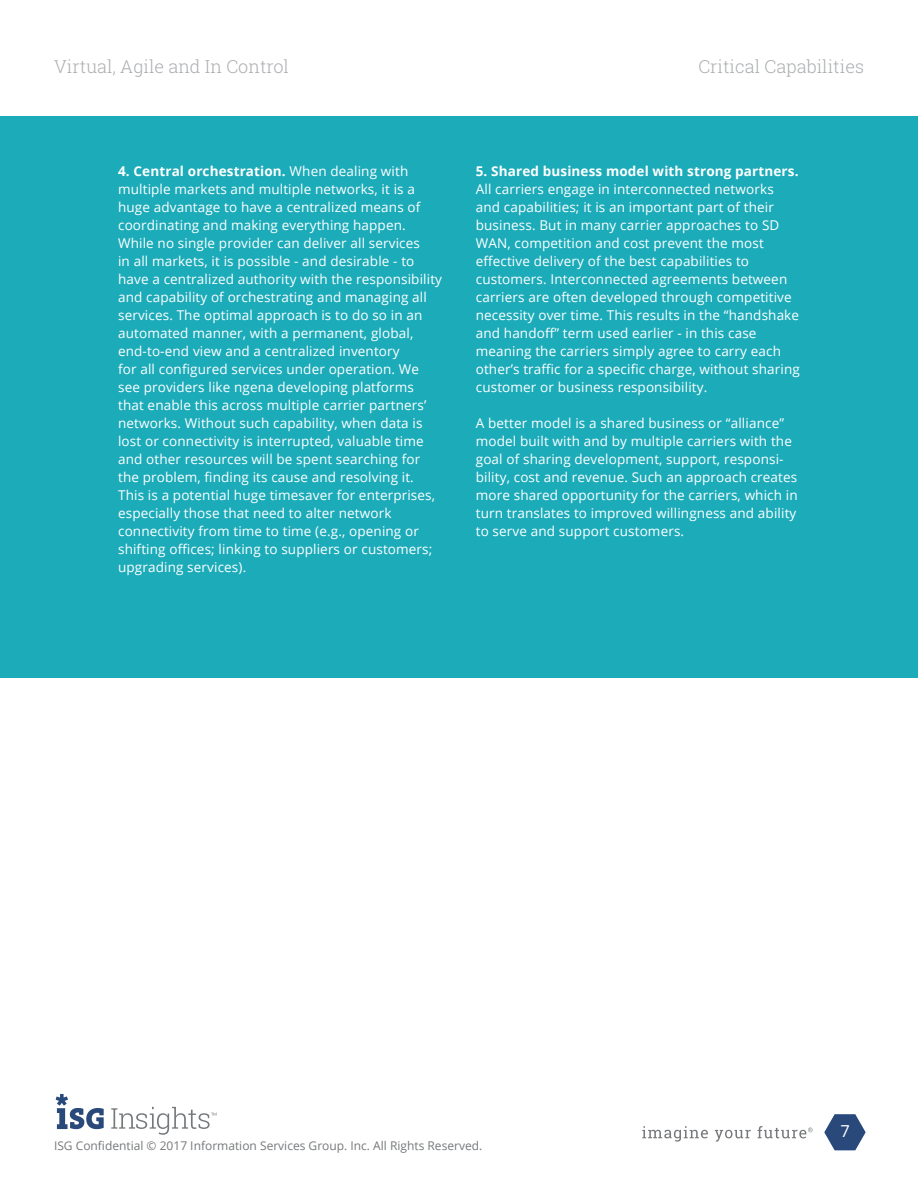
<style>
.page{position:relative;width:918px;height:1188px;background:#fff}
.page>*{position:absolute;margin:0;border:0;box-sizing:border-box;transform-origin:0 0}
.t1{font:300 18px "Roboto Slab";color:#abadb0}
.t2{font:16.5px "Open Sans";color:#fff}
.t3{font:13.5px/18px "Open Sans";letter-spacing:.01em;color:#fff}
.t4{font:700 13.5px "Open Sans";letter-spacing:.01em;color:#fff}
.t5{font:12px "Open Sans";color:#76787b}
.s1{font-weight:700}
</style>
<div class="page">
<svg style="left:111px;top:1107px;width:105px;height:28px"></svg>
<svg style="left:56px;top:1094px;width:48px;height:35px"></svg>
<div style="left:0;top:116px;width:918px;height:562px;background:#1cabb9"></div>
<svg style="left:642px;top:1126px;width:66px;height:16px"></svg>
<svg style="left:715px;top:1130px;width:36px;height:12px"></svg>
<svg style="left:758px;top:1126px;width:55px;height:12px"></svg>
<svg style="left:824px;top:1114px;width:42px;height:36px"></svg>
<h1 class="t1" style="left:54px;top:54px;width:236px">Virtual, Agile and In Control</h1>
<h1 class="t1" style="left:698px;top:54px;width:167px">Critical Capabilities</h1>
<p class="t3" style="left:118px;top:162px;width:325px"><span class="s1">4. Central orchestration.</span> When dealing with multiple markets and multiple networks, it is a huge advantage to have a centralized means of coordinating and making everything happen.<br>While no single provider can deliver all services<br>in all markets, it is possible - and desirable - to have a centralized authority with the responsibility and capability of orchestrating and managing all services. The optimal approach is to do so in an automated manner, with a permanent, global, end-to-end view and a centralized inventory<br>for all configured services under operation. We see providers like ngena developing platforms that enable this across multiple carrier partners’ networks. Without such capability, when data is lost or connectivity is interrupted, valuable time and other resources will be spent searching for the problem, finding its cause and resolving it.<br>This is a potential huge timesaver for enterprises, especially those that need to alter network connectivity from time to time (e.g., opening or shifting offices; linking to suppliers or customers; upgrading services).</p>
<p class="t4" style="left:476px;top:162px;width:324px">5. Shared business model with strong partners.</p>
<p class="t3" style="left:476px;top:180px;width:326px">All carriers engage in interconnected networks and capabilities; it is an important part of their business. But in many carrier approaches to SD WAN, competition and cost prevent the most effective delivery of the best capabilities to customers. Interconnected agreements between carriers are often developed through competitive necessity over time. This results in the “handshake and handoff” term used earlier - in this case meaning the carriers simply agree to carry each other’s traffic for a specific charge, without sharing customer or business responsibility.</p>
<p class="t3" style="left:476px;top:414px;width:323px">A better model is a shared business or “alliance” model built with and by multiple carriers with the goal of sharing development, support, responsi&shy;bility, cost and revenue. Such an approach creates more shared opportunity for the carriers, which in turn translates to improved willingness and ability to serve and support customers.</p>
<p class="t5" style="left:54px;top:1137px;width:430px">ISG Confidential © 2017 Information Services Group. Inc. All Rights Reserved.</p>
<p class="t2" style="left:840px;top:1120px;width:11px">7</p>
</div>
